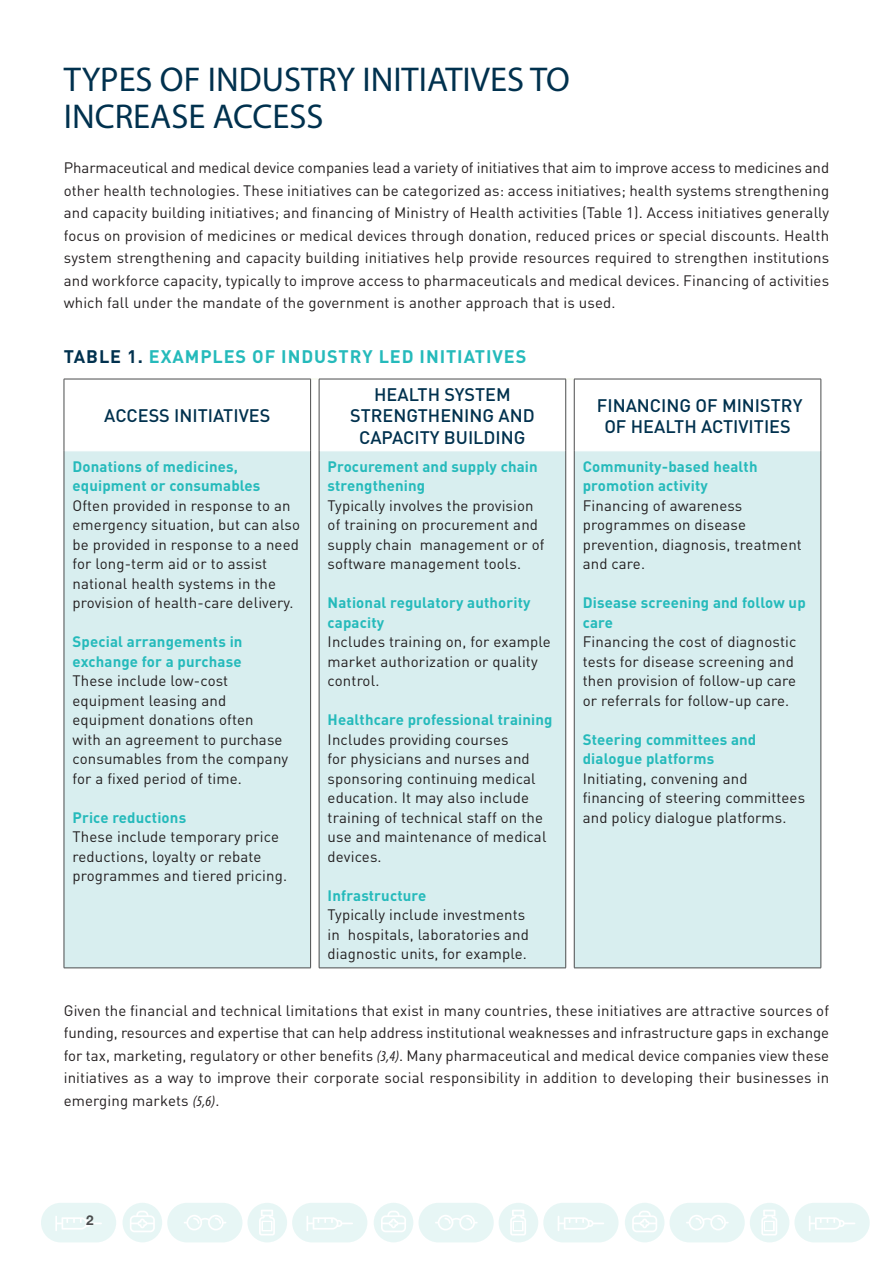
<style>
.page{position:relative;width:893px;height:1263px;background:#fff}
.page>*{position:absolute;margin:0;border:0;box-sizing:border-box;transform-origin:0 0}
.Title_level_A_hyper{font:34.5px/37.5px "Myriad Pro";color:#00314e}
.t1{font:500 18px/21.6px "DIN";color:#00314e;text-align:center}
.t2{font:700 18px "DIN";letter-spacing:.05em;color:#25babb}
.Body_text{font:15px/19.5px "DIN";letter-spacing:.01em;color:#231f20}
.t3{font:700 13.5px "Helvetica Neue";color:#4b4c4d}
.s1{color:#00314e}
.s2{font-weight:700;color:#25babb}
.s3{font-family:"Myriad Pro";font-style:italic;font-stretch:condensed}
</style>
<div class="page">
<svg style="left:41px;top:1203px;width:75px;height:39px"></svg>
<svg style="left:123px;top:1203px;width:244px;height:39px"></svg>
<svg style="left:374px;top:1203px;width:245px;height:39px"></svg>
<svg style="left:625px;top:1203px;width:245px;height:39px"></svg>
<div style="left:65px;top:451px;width:756px;height:517px;background:#d8eeef"></div>
<hr style="left:64px;top:379px;width:247px;height:1px;background:#4b4c4d">
<hr style="left:64px;top:379px;width:1px;height:72px;background:#4b4c4d">
<hr style="left:310px;top:379px;width:1px;height:72px;background:#4b4c4d">
<hr style="left:64px;top:451px;width:1px;height:517px;background:#4b4c4d">
<hr style="left:310px;top:451px;width:1px;height:517px;background:#4b4c4d">
<hr style="left:64px;top:968px;width:247px;height:1px;background:#4b4c4d">
<hr style="left:319px;top:379px;width:247px;height:1px;background:#4b4c4d">
<hr style="left:319px;top:379px;width:1px;height:72px;background:#4b4c4d">
<hr style="left:565px;top:379px;width:1px;height:72px;background:#4b4c4d">
<hr style="left:319px;top:451px;width:1px;height:517px;background:#4b4c4d">
<hr style="left:565px;top:451px;width:1px;height:517px;background:#4b4c4d">
<hr style="left:319px;top:968px;width:247px;height:1px;background:#4b4c4d">
<hr style="left:574px;top:379px;width:247px;height:1px;background:#4b4c4d">
<hr style="left:574px;top:379px;width:1px;height:72px;background:#4b4c4d">
<hr style="left:821px;top:379px;width:1px;height:72px;background:#4b4c4d">
<hr style="left:574px;top:451px;width:1px;height:517px;background:#4b4c4d">
<hr style="left:821px;top:451px;width:1px;height:517px;background:#4b4c4d">
<hr style="left:574px;top:968px;width:247px;height:1px;background:#4b4c4d">
<p class="Title_level_A_hyper" style="left:64px;top:60px;width:508px">TYPES OF INDUSTRY INITIATIVES TO<br>INCREASE ACCESS</p>
<p class="Body_text" style="left:64px;top:156px;width:767px;line-height:22.5px;text-align:justify">Pharmaceutical and medical device companies lead a variety of initiatives that aim to improve access to medicines and other health technologies. These initiatives can be categorized as: access initiatives; health systems strengthening and capacity building initiatives; and financing of Ministry of Health activities (Table 1). Access initiatives generally focus on provision of medicines or medical devices through donation, reduced prices or special discounts. Health system strengthening and capacity building initiatives help provide resources required to strengthen institutions and workforce capacity, typically to improve access to pharmaceuticals and medical devices. Financing of activities which fall under the mandate of the government is another approach that is used.</p>
<p class="t2" style="left:64px;top:344px;width:464px"><span class="s1">TABLE 1.</span> EXAMPLES OF INDUSTRY LED INITIATIVES</p>
<p class="t1" style="left:104px;top:404px;width:168px">ACCESS INITIATIVES</p>
<p class="Body_text" style="left:72px;top:456px;width:229px"><span class="s2">Donations of medicines, equipment or consumables<br></span>Often provided in response to an emergency situation, but can also be provided in response to a need for long-term aid or to assist national health systems in the provision of health-care delivery.</p>
<p class="Body_text" style="left:72px;top:632px;width:217px"><span class="s2">Special arrangements in exchange for a purchase<br></span>These include low-cost equipment leasing and equipment donations often<br>with an agreement to purchase consumables from the company for a fixed period of time.</p>
<p class="Body_text" style="left:72px;top:807px;width:216px"><span class="s2">Price reductions<br></span>These include temporary price reductions, loyalty or rebate programmes and tiered pricing.</p>
<p class="t1" style="left:350px;top:383px;width:186px">HEALTH SYSTEM<br>STRENGTHENING AND<br>CAPACITY BUILDING</p>
<p class="t1" style="left:597px;top:394px;width:207px">FINANCING OF MINISTRY<br>OF HEALTH ACTIVITIES</p>
<p class="Body_text" style="left:328px;top:456px;width:218px"><span class="s2">Procurement and supply chain strengthening<br></span>Typically involves the provision of training on procurement and supply chain management or of software management tools.</p>
<p class="Body_text" style="left:328px;top:593px;width:225px"><span class="s2">National regulatory authority capacity<br></span>Includes training on, for example market authorization or quality control.</p>
<p class="Body_text" style="left:328px;top:710px;width:226px"><span class="s2">Healthcare professional training<br></span>Includes providing courses<br>for physicians and nurses and sponsoring continuing medical education. It may also include training of technical staff on the use and maintenance of medical devices.</p>
<p class="Body_text" style="left:328px;top:885px;width:203px"><span class="s2">Infrastructure<br></span>Typically include investments in hospitals, laboratories and diagnostic units, for example.</p>
<p class="Body_text" style="left:583px;top:456px;width:221px"><span class="s2">Community-based health promotion activity<br></span>Financing of awareness programmes on disease prevention, diagnosis, treatment and care.</p>
<p class="Body_text" style="left:583px;top:593px;width:224px"><span class="s2">Disease screening and follow up care<br></span>Financing the cost of diagnostic tests for disease screening and then provision of follow-up care or referrals for follow-up care.</p>
<p class="Body_text" style="left:583px;top:729px;width:224px"><span class="s2">Steering committees and dialogue platforms<br></span>Initiating, convening and financing of steering committees and policy dialogue platforms.</p>
<p class="Body_text" style="left:64px;top:999px;width:767px;line-height:22.5px;text-align:justify">Given the financial and technical limitations that exist in many countries, these initiatives are attractive sources of funding, resources and expertise that can help address institutional weaknesses and infrastructure gaps in exchange for tax, marketing, regulatory or other benefits <span class="s3">(3,4)</span>. Many pharmaceutical and medical device companies view these initiatives as a way to improve their corporate social responsibility in addition to developing their businesses in emerging markets <span class="s3">(5,6)</span>.</p>
<p class="t3" style="left:86px;top:1210px;width:9px">2</p>
</div>
